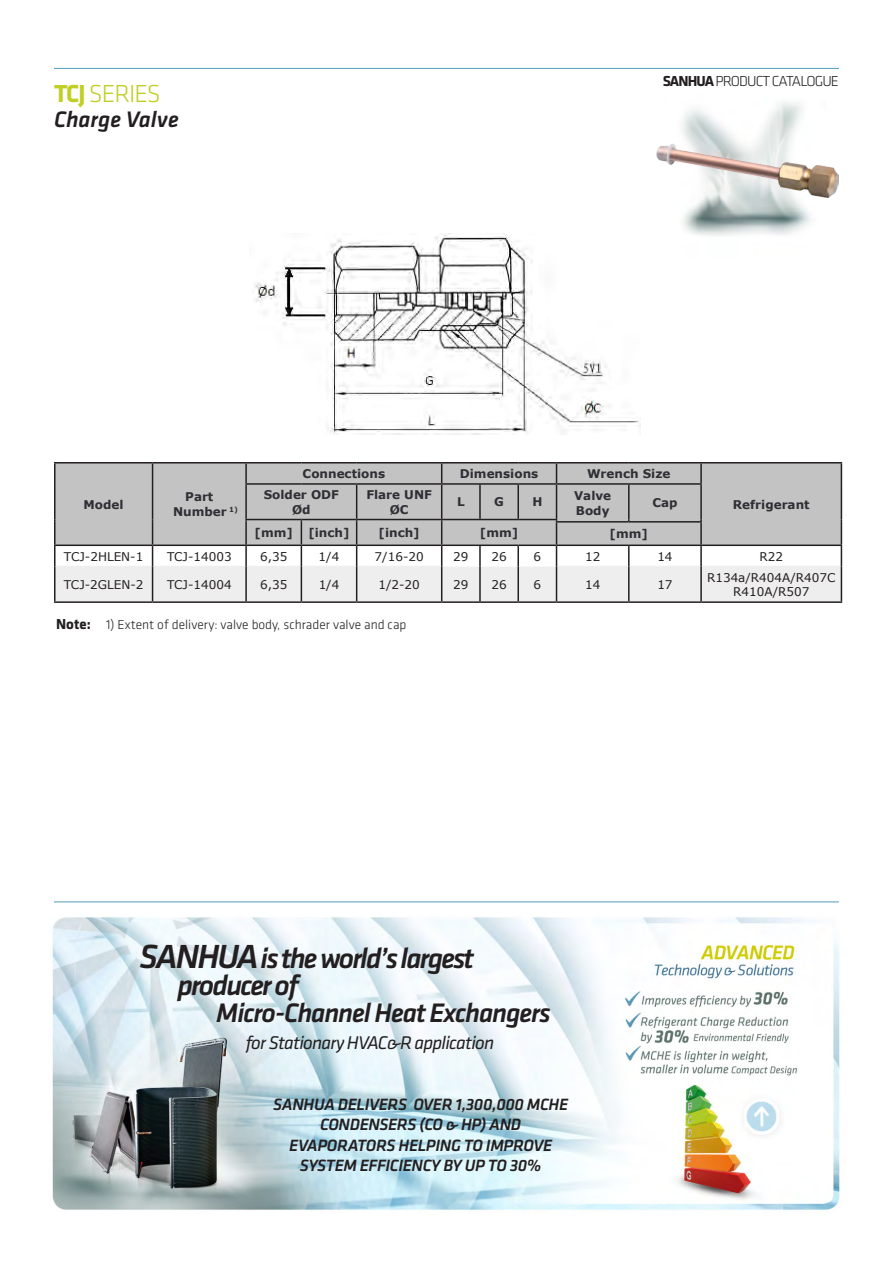
<style>
.page{position:relative;width:893px;height:1263px;background:#fff}
.page>*{position:absolute;margin:0;border:0;box-sizing:border-box;transform-origin:0 0}
.t1{font:italic 500 29.4px/26.8px "Klavika";letter-spacing:-.06em;color:#231f20}
.t2{font:italic 500 27.75px "Klavika";letter-spacing:-.04em;color:#231f20}
.t3{font:300 25.5px "Klavika";letter-spacing:-.04em;color:#c1ce23}
.t4{font:italic 500 23.25px "Klavika";color:#231f20}
.t5{font:italic 19.05px "Klavika";letter-spacing:-.04em;color:#231f20}
.t6{font:italic 500 16.95px/20.4px "Klavika";letter-spacing:-.02em;color:#231f20;text-align:center}
.t7{font:300 15px "Klavika";letter-spacing:-.06em;color:#231f20}
.t8{font:700 15px "Klavika";color:#231f20}
.t9{font:300 13.5px "Klavika";color:#231f20}
.t10{font:700 12px "Verdana";color:#2f2e34}
.sanhua{font:12px "Verdana";color:#231f20}
.s1{font-weight:700}
.s2{font-size:34.65px}
</style>
<div class="page">
<img style="left:682px;top:102px;width:129px;height:134px">
<img style="left:657px;top:143px;width:182px;height:55px">
<hr style="left:54px;top:68px;width:785px;height:1px;background:#529cbe">
<img style="left:255px;top:234px;width:386px;height:201px">
<img style="left:52px;top:917px;width:788px;height:293px">
<hr style="left:54px;top:901px;width:785px;height:1px;background:#529cbe">
<div style="left:56px;top:463px;width:785px;height:56px;background:#c3c3c3"></div>
<hr style="left:54px;top:462px;width:99px;height:1px;background:#231f20">
<hr style="left:54px;top:463px;width:2px;height:21px;background:#231f20">
<hr style="left:153px;top:462px;width:93px;height:1px;background:#231f20">
<hr style="left:246px;top:462px;width:55px;height:1px;background:#231f20">
<hr style="left:301px;top:462px;width:56px;height:1px;background:#231f20">
<hr style="left:357px;top:462px;width:85px;height:1px;background:#231f20">
<hr style="left:442px;top:462px;width:38px;height:1px;background:#231f20">
<hr style="left:480px;top:462px;width:38px;height:1px;background:#231f20">
<hr style="left:518px;top:462px;width:38px;height:1px;background:#231f20">
<hr style="left:556px;top:462px;width:73px;height:1px;background:#231f20">
<hr style="left:629px;top:462px;width:72px;height:1px;background:#231f20">
<hr style="left:701px;top:462px;width:141px;height:1px;background:#231f20">
<hr style="left:54px;top:484px;width:2px;height:35px;background:#231f20">
<hr style="left:245px;top:483px;width:56px;height:2px;background:#231f20">
<hr style="left:301px;top:483px;width:56px;height:2px;background:#231f20">
<hr style="left:357px;top:483px;width:85px;height:2px;background:#231f20">
<hr style="left:442px;top:483px;width:38px;height:2px;background:#231f20">
<hr style="left:480px;top:483px;width:38px;height:2px;background:#231f20">
<hr style="left:518px;top:483px;width:38px;height:2px;background:#231f20">
<hr style="left:556px;top:483px;width:73px;height:2px;background:#231f20">
<hr style="left:629px;top:483px;width:73px;height:2px;background:#231f20">
<svg style="left:152px;top:463px;width:1px;height:21px"></svg>
<hr style="left:245px;top:463px;width:2px;height:20px;background:#231f20">
<svg style="left:441px;top:463px;width:1px;height:20px"></svg>
<svg style="left:556px;top:463px;width:1px;height:20px"></svg>
<hr style="left:152px;top:484px;width:1px;height:35px;background:#231f20">
<hr style="left:245px;top:485px;width:2px;height:34px;background:#231f20">
<hr style="left:356px;top:485px;width:1px;height:34px;background:#231f20">
<hr style="left:441px;top:485px;width:1px;height:34px;background:#231f20">
<hr style="left:479px;top:485px;width:2px;height:34px;background:#231f20">
<hr style="left:517px;top:485px;width:2px;height:34px;background:#231f20">
<hr style="left:556px;top:485px;width:1px;height:34px;background:#231f20">
<hr style="left:700px;top:463px;width:2px;height:20px;background:#231f20">
<svg style="left:841px;top:463px;width:1px;height:21px"></svg>
<hr style="left:628px;top:485px;width:2px;height:34px;background:#231f20">
<hr style="left:700px;top:485px;width:2px;height:34px;background:#231f20">
<hr style="left:841px;top:484px;width:1px;height:35px;background:#231f20">
<svg style="left:54px;top:519px;width:788px;height:82px"></svg>
<hr style="left:54px;top:566px;width:2px;height:35px;background:#231f20">
<hr style="left:245px;top:519px;width:56px;height:1px;background:#231f20">
<hr style="left:301px;top:519px;width:56px;height:1px;background:#231f20">
<hr style="left:357px;top:519px;width:85px;height:1px;background:#231f20">
<hr style="left:442px;top:519px;width:38px;height:1px;background:#231f20">
<hr style="left:480px;top:519px;width:38px;height:1px;background:#231f20">
<hr style="left:518px;top:519px;width:39px;height:1px;background:#231f20">
<hr style="left:556px;top:521px;width:73px;height:2px;background:#231f20">
<hr style="left:629px;top:521px;width:73px;height:2px;background:#231f20">
<hr style="left:54px;top:544px;width:99px;height:2px;background:#231f20">
<hr style="left:153px;top:544px;width:93px;height:2px;background:#231f20">
<hr style="left:246px;top:544px;width:55px;height:2px;background:#231f20">
<hr style="left:301px;top:544px;width:56px;height:2px;background:#231f20">
<hr style="left:357px;top:544px;width:85px;height:2px;background:#231f20">
<hr style="left:442px;top:544px;width:38px;height:2px;background:#231f20">
<hr style="left:480px;top:544px;width:38px;height:2px;background:#231f20">
<hr style="left:518px;top:544px;width:38px;height:2px;background:#231f20">
<hr style="left:556px;top:544px;width:73px;height:2px;background:#231f20">
<hr style="left:629px;top:544px;width:72px;height:2px;background:#231f20">
<hr style="left:701px;top:544px;width:141px;height:2px;background:#231f20">
<hr style="left:54px;top:601px;width:99px;height:2px;background:#231f20">
<hr style="left:153px;top:601px;width:93px;height:2px;background:#231f20">
<hr style="left:246px;top:601px;width:55px;height:2px;background:#231f20">
<hr style="left:301px;top:601px;width:56px;height:2px;background:#231f20">
<hr style="left:357px;top:601px;width:85px;height:2px;background:#231f20">
<hr style="left:556px;top:601px;width:73px;height:2px;background:#231f20">
<hr style="left:629px;top:601px;width:72px;height:2px;background:#231f20">
<hr style="left:701px;top:601px;width:141px;height:2px;background:#231f20">
<hr style="left:442px;top:601px;width:38px;height:2px;background:#231f20">
<hr style="left:480px;top:601px;width:38px;height:2px;background:#231f20">
<hr style="left:518px;top:601px;width:38px;height:2px;background:#231f20">
<p class="t3" style="left:54px;top:80px;width:108px"><span class="s1">TCJ</span> SERIES</p>
<p class="t4" style="left:54px;top:107px;width:126px">Charge Valve</p>
<p class="t7" style="left:663px;top:73px;width:178px"><span class="s1">SANHUA</span> PRODUCT CATALOGUE</p>
<p class="t10" style="left:84px;top:497px;width:42px">Model</p>
<p class="t10" style="left:185px;top:489px;width:30px">Part</p>
<p class="t10" style="left:173px;top:504px;width:66px">Number <sup>1)</sup></p>
<p class="t10" style="left:303px;top:466px;width:84px">Connections</p>
<p class="t10" style="left:460px;top:466px;width:80px">Dimensions</p>
<p class="t10" style="left:587px;top:466px;width:85px">Wrench Size</p>
<p class="t10" style="left:264px;top:487px;width:77px">Solder ODF</p>
<p class="t10" style="left:292px;top:501px;width:20px">Ød</p>
<p class="t10" style="left:366px;top:487px;width:67px">Flare UNF</p>
<p class="t10" style="left:390px;top:501px;width:20px">ØC</p>
<p class="t10" style="left:457px;top:494px;width:9px">L</p>
<p class="t10" style="left:494px;top:494px;width:11px">G</p>
<p class="t10" style="left:532px;top:494px;width:12px">H</p>
<p class="t10" style="left:574px;top:488px;width:39px">Valve</p>
<p class="t10" style="left:576px;top:503px;width:35px">Body</p>
<p class="t10" style="left:652px;top:495px;width:27px">Cap</p>
<p class="t10" style="left:255px;top:525px;width:40px">[mm]</p>
<p class="t10" style="left:308px;top:525px;width:43px">[inch]</p>
<p class="t10" style="left:378px;top:525px;width:43px">[inch]</p>
<p class="t10" style="left:480px;top:525px;width:40px">[mm]</p>
<p class="t10" style="left:610px;top:526px;width:40px">[mm]</p>
<p class="t10" style="left:733px;top:497px;width:78px">Refrigerant</p>
<p class="sanhua" style="left:64px;top:548px;width:81px">TCJ-2HLEN-1</p>
<p class="sanhua" style="left:167px;top:548px;width:66px">TCJ-14003</p>
<p class="sanhua" style="left:260px;top:548px;width:29px">6,35</p>
<p class="sanhua" style="left:319px;top:548px;width:22px">1/4</p>
<p class="sanhua" style="left:375px;top:548px;width:51px">7/16-20</p>
<p class="sanhua" style="left:453px;top:548px;width:17px">29</p>
<p class="sanhua" style="left:491px;top:548px;width:17px">26</p>
<p class="sanhua" style="left:534px;top:548px;width:9px">6</p>
<p class="sanhua" style="left:585px;top:548px;width:17px">12</p>
<p class="sanhua" style="left:657px;top:548px;width:17px">14</p>
<p class="sanhua" style="left:759px;top:548px;width:25px">R22</p>
<p class="sanhua" style="left:64px;top:577px;width:81px">TCJ-2GLEN-2</p>
<p class="sanhua" style="left:167px;top:577px;width:66px">TCJ-14004</p>
<p class="sanhua" style="left:260px;top:577px;width:29px">6,35</p>
<p class="sanhua" style="left:319px;top:577px;width:22px">1/4</p>
<p class="sanhua" style="left:378px;top:577px;width:43px">1/2-20</p>
<p class="sanhua" style="left:453px;top:577px;width:17px">29</p>
<p class="sanhua" style="left:491px;top:577px;width:17px">26</p>
<p class="sanhua" style="left:534px;top:577px;width:9px">6</p>
<p class="sanhua" style="left:585px;top:577px;width:17px">14</p>
<p class="sanhua" style="left:657px;top:577px;width:17px">17</p>
<p class="sanhua" style="left:707px;top:570px;width:130px">R134a/R404A/R407C</p>
<p class="sanhua" style="left:733px;top:584px;width:78px">R410A/R507</p>
<p class="t8" style="left:56px;top:615px;width:36px">Note:</p>
<p class="t9" style="left:106px;top:617px;width:302px">1) Extent of delivery: valve body, schrader valve and cap</p>
<p class="t1" style="left:177px;top:945px;width:298px;text-indent:-38px"><span class="s2">SANHUA</span>is the world’s largest producer of</p>
<p class="t2" style="left:216px;top:997px;width:336px">Micro-Channel Heat Exchangers</p>
<p class="t5" style="left:246px;top:1032px;width:250px">for Stationary HVAC&amp;R application</p>
<p class="t6" style="left:273px;top:1094px;width:296px">SANHUA DELIVERS OVER 1,300,000 MCHE<br>CONDENSERS (CO &amp; HP) AND<br>EVAPORATORS HELPING TO IMPROVE<br>SYSTEM EFFICIENCY BY UP TO 30%</p>
</div>
